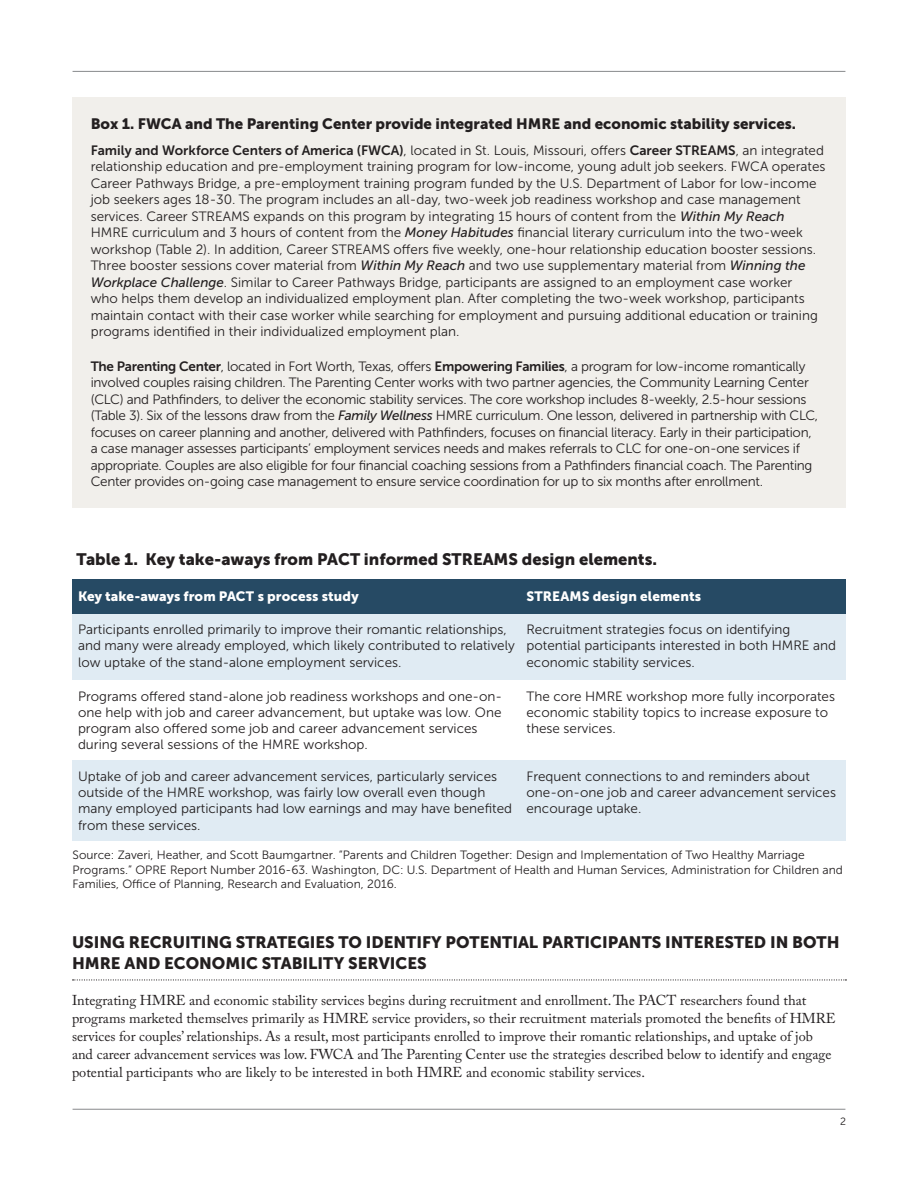
<style>
.page{position:relative;width:918px;height:1188px;background:#fff}
.page>*{position:absolute;margin:0;border:0;box-sizing:border-box;transform-origin:0 0}
.t1{font:16.5px/21px "Museo Sans 900";color:#231f20}
.t2{font:15px "Museo Sans 900";color:#231f20}
.t3{font:14.25px/18px "Adobe Caslon Pro";color:#231f20}
.t4{font:13.5px/16.2px "Museo Sans 300";color:#231f20}
.t5{font:13.5px/16.5px "Museo Sans 300";letter-spacing:-.02em;color:#231f20}
.t6{font:13.5px "Museo Sans 900";letter-spacing:.005em;color:#fff}
.t7{font:12px/14.4px "Museo Sans 300";color:#231f20}
.t8{font:10.5px "Museo Sans 300";color:#231f20}
.s1{font-family:"Museo Sans 700"}
.s2{font-family:"Museo Sans 500";font-style:italic}
</style>
<div class="page">
<hr style="left:73px;top:1109px;width:772px;height:1px;background:#949698">
<hr style="left:73px;top:71px;width:772px;height:1px;background:#949698">
<div style="left:72px;top:613px;width:450px;height:67px;background:#e0ebf3"></div>
<div style="left:522px;top:613px;width:324px;height:67px;background:#e0ebf3"></div>
<div style="left:72px;top:760px;width:450px;height:80px;background:#e0ebf3"></div>
<div style="left:522px;top:760px;width:324px;height:80px;background:#e0ebf3"></div>
<svg style="left:73px;top:979px;width:773px;height:2px"></svg>
<div style="left:73px;top:97px;width:773px;height:411px;background:#f1efeb"></div>
<div style="left:72px;top:579px;width:450px;height:34px;background:#264a64"></div>
<div style="left:522px;top:579px;width:324px;height:34px;background:#264a64"></div>
<p class="t2" style="left:91px;top:115px;width:707px">Box 1. FWCA and The Parenting Center provide integrated HMRE and economic stability services.</p>
<p class="t4" style="left:91px;top:142px;width:736px"><span class="s1">Family and Workforce Centers of America (FWCA)</span>, located in St. Louis, Missouri, offers <span class="s1">Career STREAMS</span>, an integrated relationship education and pre-employment training program for low-income, young adult job seekers. FWCA operates Career Pathways Bridge, a pre-employment training program funded by the U.S. Department of Labor for low-income job seekers ages 18-30. The program includes an all-day, two-week job readiness workshop and case management services. Career STREAMS expands on this program by integrating 15 hours of content from the <span class="s2">Within My Reach </span>HMRE curriculum and 3 hours of content from the <span class="s2">Money Habitudes</span> financial literary curriculum into the two-week workshop (Table 2). In addition, Career STREAMS offers five weekly, one-hour relationship education booster sessions.<br>Three booster sessions cover material from <span class="s2">Within My Reach</span> and two use supplementary material from <span class="s2">Winning the Workplace Challenge</span>. Similar to Career Pathways Bridge, participants are assigned to an employment case worker<br>who helps them develop an individualized employment plan. After completing the two-week workshop, participants maintain contact with their case worker while searching for employment and pursuing additional education or training programs identified in their individualized employment plan.</p>
<p class="t5" style="left:91px;top:358px;width:729px"><span class="s1">The Parenting Center</span>, located in Fort Worth, Texas, offers <span class="s1">Empowering Families</span>, a program for low-income romantically involved couples raising children. The Parenting Center works with two partner agencies, the Community Learning Center (CLC) and Pathfinders, to deliver the economic stability services. The core workshop includes 8-weekly, 2.5-hour sessions (Table 3). Six of the lessons draw from the <span class="s2">Family Wellness</span> HMRE curriculum. One lesson, delivered in partnership with CLC, focuses on career planning and another, delivered with Pathfinders, focuses on financial literacy. Early in their participation, a case manager assesses participants’ employment services needs and makes referrals to CLC for one-on-one services if appropriate. Couples are also eligible for four financial coaching sessions from a Pathfinders financial coach. The Parenting Center provides on-going case management to ensure service coordination for up to six months after enrollment.</p>
<p class="t1" style="left:76px;top:548px;width:582px">Table 1. Key take-aways from PACT informed STREAMS design elements.</p>
<p class="t6" style="left:78px;top:589px;width:282px">Key take-aways from PACT s process study</p>
<p class="t6" style="left:526px;top:589px;width:176px">STREAMS design elements</p>
<p class="t4" style="left:78px;top:622px;width:438px">Participants enrolled primarily to improve their romantic relationships, and many were already employed, which likely contributed to relatively low uptake of the stand-alone employment services.</p>
<p class="t4" style="left:526px;top:622px;width:311px">Recruitment strategies focus on identifying potential participants interested in both HMRE and economic stability services.</p>
<p class="t4" style="left:78px;top:688px;width:426px">Programs offered stand-alone job readiness workshops and one-on&shy;one help with job and career advancement, but uptake was low. One program also offered some job and career advancement services during several sessions of the HMRE workshop.</p>
<p class="t4" style="left:526px;top:688px;width:310px">The core HMRE workshop more fully incorporates economic stability topics to increase exposure to these services.</p>
<p class="t4" style="left:78px;top:768px;width:436px">Uptake of job and career advancement services, particularly services outside of the HMRE workshop, was fairly low overall even though many employed participants had low earnings and may have benefited from these services.</p>
<p class="t4" style="left:526px;top:768px;width:311px">Frequent connections to and reminders about one-on-one job and career advancement services encourage uptake.</p>
<p class="t7" style="left:73px;top:848px;width:772px">Source: Zaveri, Heather, and Scott Baumgartner. “Parents and Children Together: Design and Implementation of Two Healthy Marriage<br>Programs.” OPRE Report Number 2016-63. Washington, DC: U.S. Department of Health and Human Services, Administration for Children and<br>Families, Office of Planning, Research and Evaluation, 2016.</p>
<p class="t1" style="left:72px;top:931px;width:769px">USING RECRUITING STRATEGIES TO IDENTIFY POTENTIAL PARTICIPANTS INTERESTED IN BOTH<br>HMRE AND ECONOMIC STABILITY SERVICES</p>
<p class="t3" style="left:72px;top:991px;width:765px">Integrating HMRE and economic stability services begins during recruitment and enrollment. The PACT researchers found that programs marketed themselves primarily as HMRE service providers, so their recruitment materials promoted the benefits of HMRE services for couples’ relationships. As a result, most participants enrolled to improve their romantic relationships, and uptake of job and career advancement services was low. FWCA and The Parenting Center use the strategies described below to identify and engage potential participants who are likely to be interested in both HMRE and economic stability services.</p>
<p class="t8" style="left:840px;top:1116px;width:7px">2</p>
</div>
